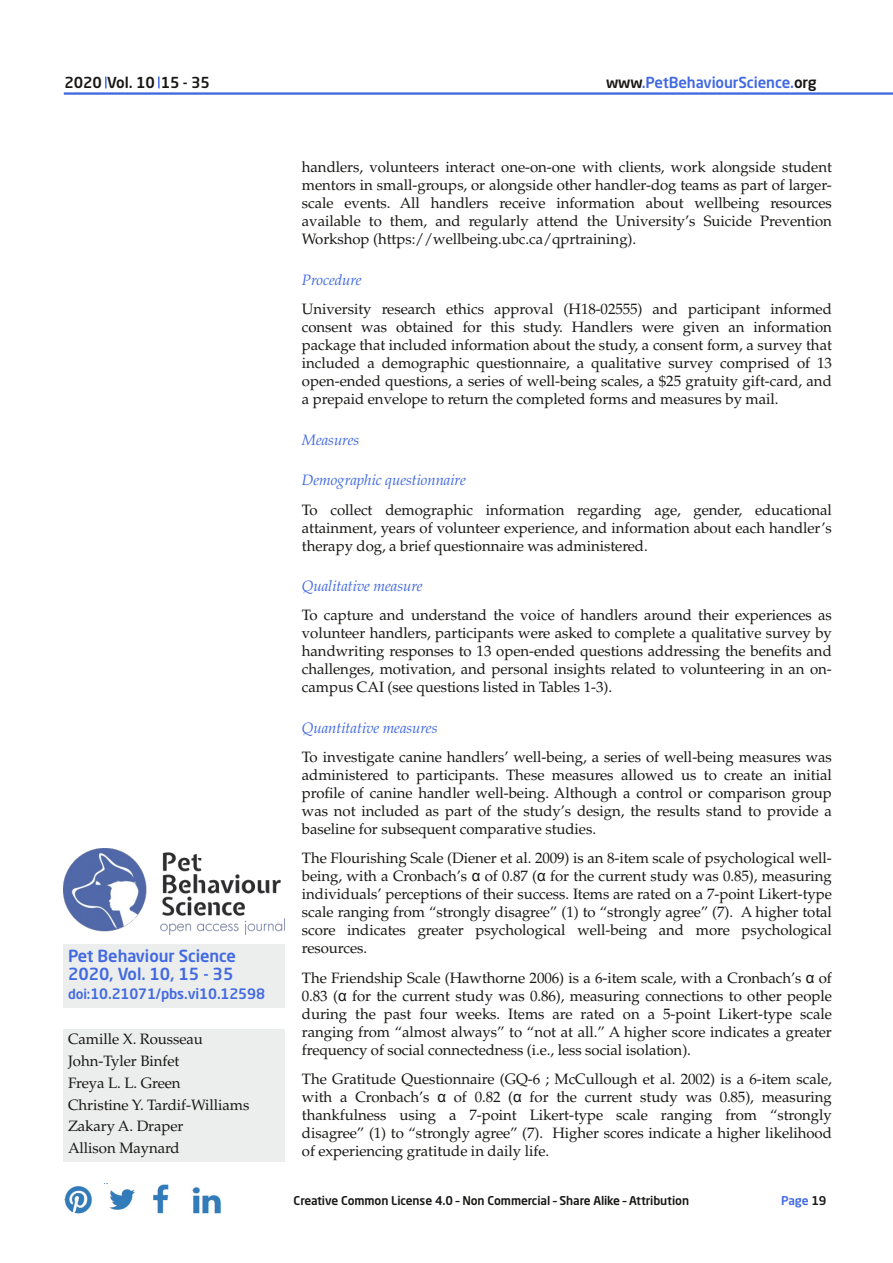
<style>
.page{position:relative;width:893px;height:1263px;background:#fff}
.page>*{position:absolute;margin:0;border:0;box-sizing:border-box;transform-origin:0 0}
.t1{font:500 16.5px/18.8px "Neo Sans Std";letter-spacing:-.005em;color:#4169e1}
.t2{font:15px/18px "Palatino LT Std";letter-spacing:-.005em;color:#181715;text-align:justify}
.t3{font:italic 15px "Palatino LT Std";letter-spacing:-.01em;color:#4169e1}
.t4{font:500 15px "Neo Sans Std";letter-spacing:-.01em;color:#4169e1}
.t5{font:500 15px "Neo Sans Std";letter-spacing:-.01em;color:#181715}
.t6{font:500 14.25px "Neo Sans Std";letter-spacing:-.01em;color:#4169e1}
.t7{font:500 12px "Neo Sans Std";letter-spacing:-.01em;color:#181715}
.t8{font:500 12px "Neo Sans Std";letter-spacing:-.01em;color:#4169e1}
.s1{font-size:13.5px}
.s2{color:#181715}
.s3{font-family:"Arial"}
</style>
<div class="page">
<img style="left:64px;top:1186px;width:29px;height:28px">
<img style="left:105px;top:1183px;width:30px;height:27px">
<img style="left:153px;top:1184px;width:16px;height:30px">
<img style="left:192px;top:1187px;width:30px;height:27px">
<div style="left:64px;top:1029px;width:221px;height:132px;background:#eceded"></div>
<hr style="left:64px;top:92px;width:829px;height:3px;background:#4169e1">
<svg style="left:105px;top:77px;width:2px;height:11px"></svg>
<svg style="left:158px;top:77px;width:2px;height:11px"></svg>
<div style="left:64px;top:944px;width:221px;height:64px;background:#eceded"></div>
<img style="left:64px;top:848px;width:221px;height:87px">
<p class="t5" style="left:65px;top:76px;width:147px">2020 Vol. 10 15 - 35</p>
<p class="t1" style="left:68px;top:948px;width:170px">Pet Behaviour Science<br>2020, Vol. 10, 15 - 35</p>
<p class="t6" style="left:68px;top:988px;width:198px"><span class="s1">doi:</span>10.21071/pbs.vi10.12598</p>
<p class="t2" style="left:68px;top:1030px;width:183px;line-height:21.8px;text-align:left">Camille X. Rousseau<br>John-Tyler Binfet<br>Freya L. L. Green<br>Christine Y. Tardif-Williams<br>Zakary A. Draper<br>Allison Maynard</p>
<p class="t4" style="left:606px;top:77px;width:212px"><span class="s2">www</span>.PetBehaviourScience.<span class="s2">org</span></p>
<p class="t2" style="left:302px;top:160px;width:531px">handlers, volunteers interact one-on-one with clients, work alongside student mentors in small-groups, or alongside other handler-dog teams as part of larger&shy;scale events. All handlers receive information about wellbeing resources available to them, and regularly attend the University’s Suicide Prevention Workshop (https://wellbeing.ubc.ca/qprtraining).</p>
<p class="t3" style="left:302px;top:274px;width:61px">Procedure</p>
<p class="t2" style="left:302px;top:302px;width:532px">University research ethics approval (H18-02555) and participant informed consent was obtained for this study. Handlers were given an information package that included information about the study, a consent form, a survey that included a demographic questionnaire, a qualitative survey comprised of 13 open-ended questions, a series of well-being scales, a $25 gratuity gift-card, and a prepaid envelope to return the completed forms and measures by mail.</p>
<p class="t3" style="left:302px;top:434px;width:59px">Measures</p>
<p class="t3" style="left:302px;top:474px;width:165px">Demographic questionnaire</p>
<p class="t2" style="left:302px;top:502px;width:531px">To collect demographic information regarding age, gender, educational attainment, years of volunteer experience, and information about each handler’s therapy dog, a brief questionnaire was administered.</p>
<p class="t3" style="left:302px;top:580px;width:122px">Qualitative measure</p>
<p class="t2" style="left:302px;top:608px;width:531px">To capture and understand the voice of handlers around their experiences as volunteer handlers, participants were asked to complete a qualitative survey by handwriting responses to 13 open-ended questions addressing the benefits and challenges, motivation, and personal insights related to volunteering in an on&shy;campus CAI (see questions listed in Tables 1-3).</p>
<p class="t3" style="left:302px;top:722px;width:137px">Quantitative measures</p>
<p class="t2" style="left:302px;top:750px;width:532px">To investigate canine handlers’ well-being, a series of well-being measures was administered to participants. These measures allowed us to create an initial profile of canine handler well-being. Although a control or comparison group was not included as part of the study’s design, the results stand to provide a baseline for subsequent comparative studies.</p>
<p class="t2" style="left:302px;top:851px;width:532px">The Flourishing Scale (Diener et al. 2009) is an 8-item scale of psychological well&shy;being, with a Cronbach’s <span class="s3">α</span> of 0.87 (<span class="s3">α</span> for the current study was 0.85), measuring individuals’ perceptions of their success. Items are rated on a 7-point Likert-type scale ranging from “strongly disagree” (1) to “strongly agree” (7). A higher total score indicates greater psychological well-being and more psychological resources.</p>
<p class="t2" style="left:302px;top:970px;width:532px">The Friendship Scale (Hawthorne 2006) is a 6-item scale, with a Cronbach’s <span class="s3">α</span> of 0.83 (<span class="s3">α</span> for the current study was 0.86), measuring connections to other people during the past four weeks. Items are rated on a 5-point Likert-type scale ranging from “almost always” to “not at all.” A higher score indicates a greater frequency of social connectedness (i.e., less social isolation).</p>
<p class="t2" style="left:302px;top:1071px;width:532px">The Gratitude Questionnaire (GQ-6 ; McCullough et al. 2002) is a 6-item scale, with a Cronbach’s <span class="s3">α</span> of 0.82 (<span class="s3">α</span> for the current study was 0.85), measuring thankfulness using a 7-point Likert-type scale ranging from “strongly disagree” (1) to “strongly agree” (7). Higher scores indicate a higher likelihood of experiencing gratitude in daily life.</p>
<p class="t7" style="left:294px;top:1196px;width:397px">Creative Common License 4.0 – Non Commercial – Share Alike – Attribution</p>
<p class="t8" style="left:781px;top:1196px;width:47px">Page <span class="s2">19</span></p>
</div>
